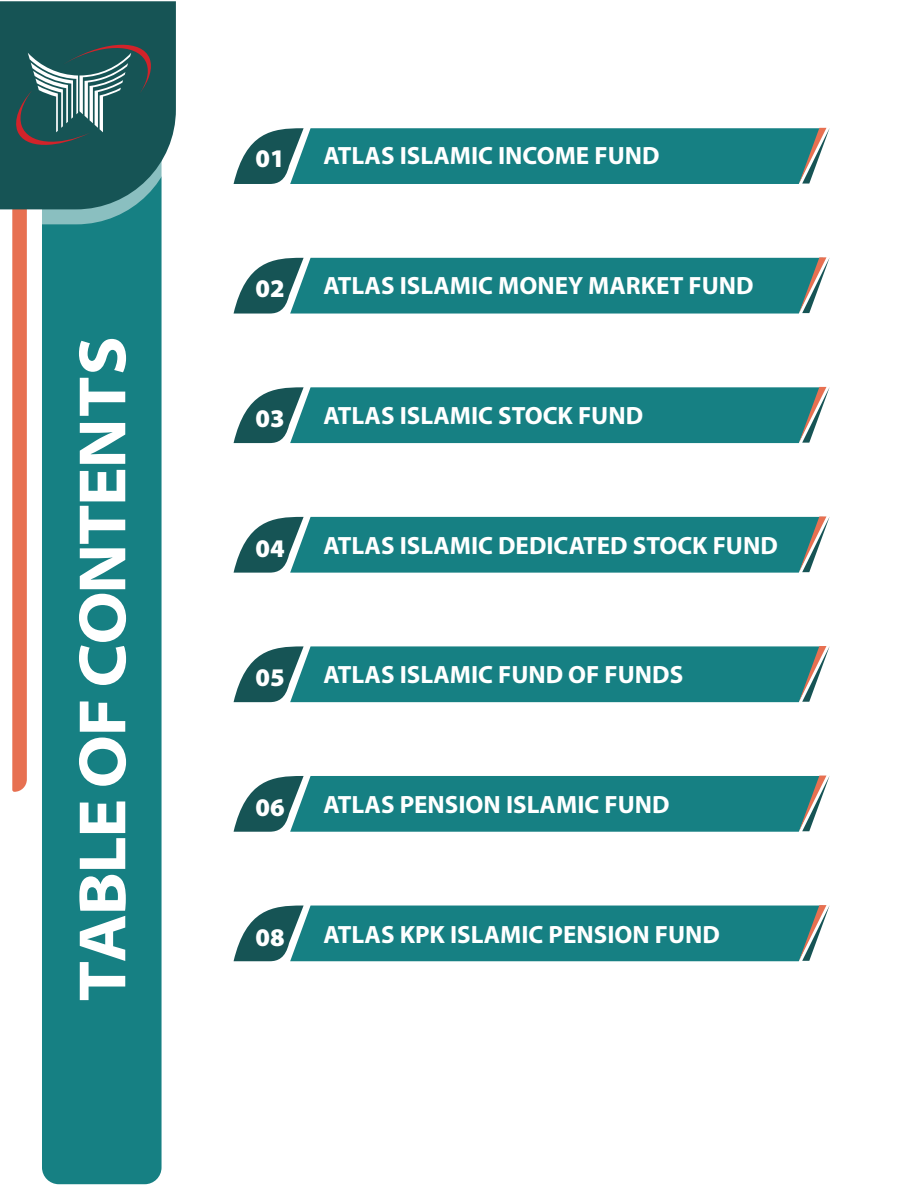
<style>
.page{position:relative;width:918px;height:1188px;background:#fff}
.page>*{position:absolute;margin:0;border:0;box-sizing:border-box;transform-origin:0 0}
.t1{font:700 semi-expanded 67.5px "Myriad Pro";letter-spacing:-.02em;color:#fff}
.t2{font:900 25.5px "Myriad Pro";color:#fff}
.t3{font:700 25.05px "Myriad Pro";color:#fff}
</style>
<div class="page">
<div style="left:42px;top:84px;width:120px;height:1100px;background:#168083;border-radius:17px"></div>
<svg style="left:0;top:1px;width:176px;height:791px"></svg>
<svg style="left:234px;top:128px;width:596px;height:56px;background:#268486"></svg>
<svg style="left:234px;top:257px;width:596px;height:57px;background:#298689"></svg>
<svg style="left:234px;top:387px;width:596px;height:56px;background:#268487"></svg>
<svg style="left:234px;top:646px;width:596px;height:56px;background:#268487"></svg>
<svg style="left:234px;top:516px;width:596px;height:57px;background:#298689"></svg>
<svg style="left:234px;top:776px;width:596px;height:56px;background:#268486"></svg>
<svg style="left:234px;top:905px;width:596px;height:56px;background:#278487"></svg>
<h1 class="t1" style="left:64px;top:1001px;width:667px;rotate:-90deg">TABLE OF CONTENTS</h1>
<p class="t2" style="left:256px;top:144px;width:31px">01</p>
<p class="t3" style="left:324px;top:142px;width:338px">ATLAS ISLAMIC INCOME FUND</p>
<p class="t2" style="left:256px;top:274px;width:31px">02</p>
<p class="t3" style="left:324px;top:272px;width:432px">ATLAS ISLAMIC MONEY MARKET FUND</p>
<p class="t2" style="left:256px;top:404px;width:31px">03</p>
<p class="t3" style="left:324px;top:402px;width:321px">ATLAS ISLAMIC STOCK FUND</p>
<p class="t2" style="left:256px;top:534px;width:31px">04</p>
<p class="t3" style="left:324px;top:531px;width:456px">ATLAS ISLAMIC DEDICATED STOCK FUND</p>
<p class="t2" style="left:256px;top:663px;width:31px">05</p>
<p class="t3" style="left:324px;top:661px;width:361px">ATLAS ISLAMIC FUND OF FUNDS</p>
<p class="t2" style="left:256px;top:793px;width:31px">06</p>
<p class="t3" style="left:324px;top:791px;width:348px">ATLAS PENSION ISLAMIC FUND</p>
<p class="t2" style="left:256px;top:923px;width:31px">08</p>
<p class="t3" style="left:324px;top:920px;width:398px">ATLAS KPK ISLAMIC PENSION FUND</p>
</div>
